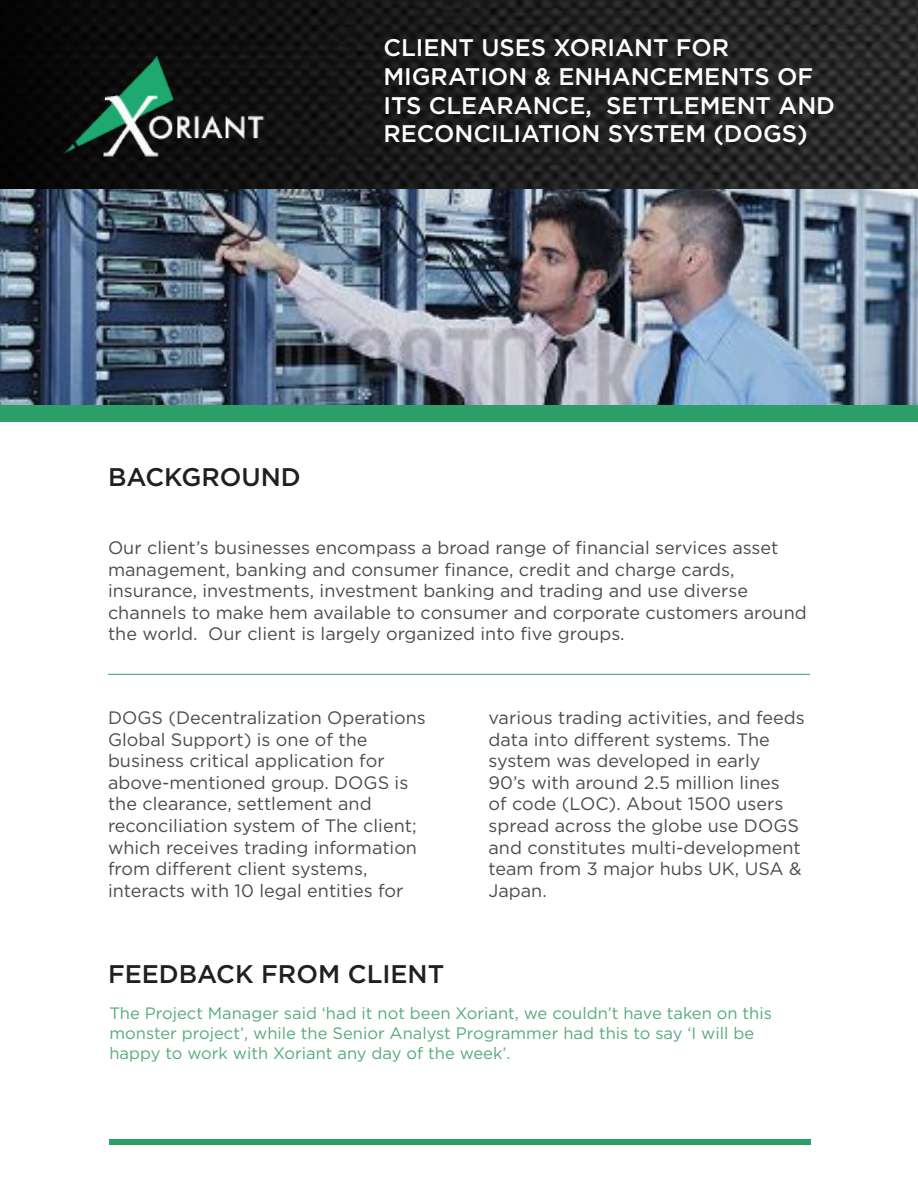
<style>
.page{position:relative;width:918px;height:1188px;background:#fff}
.page>*{position:absolute;margin:0;border:0;box-sizing:border-box;transform-origin:0 0}
.t1{font:500 25.5px "Gotham";color:#231f20}
.t2{font:500 24px/28.8px "Gotham";color:#fff}
.t3{font:18px/21.6px "Gotham";color:#4b4c4d}
.t4{font:16.5px/19.8px "Gotham";color:#56ab7c}
</style>
<div class="page">
<div style="left:0;top:0;width:918px;height:421px;background:#2da06a"></div>
<img style="left:0;top:189px;width:918px;height:216px">
<div style="left:110px;top:1139px;width:701px;height:5px;background:#2da06a"></div>
<hr style="left:108px;top:674px;width:702px;height:1px;background:#2da06a">
<img style="left:0;top:0;width:918px;height:189px">
<img style="left:62px;top:55px;width:204px;height:102px">
<p class="t2" style="left:383px;top:33px;width:453px">CLIENT USES XORIANT FOR<br>MIGRATION &amp; ENHANCEMENTS OF<br>ITS CLEARANCE, SETTLEMENT AND<br>RECONCILIATION SYSTEM (DOGS)</p>
<p class="t1" style="left:108px;top:460px;width:194px">BACKGROUND</p>
<p class="t3" style="left:108px;top:536px;width:672px">Our client’s businesses encompass a broad range of financial services asset</p>
<p class="t3" style="left:108px;top:558px;width:700px">management, banking and consumer finance, credit and charge cards, insurance, investments, investment banking and trading and use diverse channels to make hem available to consumer and corporate customers around the world. Our client is largely organized into five groups.</p>
<p class="t3" style="left:108px;top:706px;width:319px">DOGS (Decentralization Operations<br>Global Support) is one of the business critical application for above-mentioned group. DOGS is the clearance, settlement and</p>
<p class="t3" style="left:108px;top:814px;width:311px">reconciliation system of The client; which receives trading information from different client systems, interacts with 10 legal entities for</p>
<p class="t3" style="left:489px;top:706px;width:318px">various trading activities, and feeds data into different systems. The system was developed in early</p>
<p class="t3" style="left:489px;top:771px;width:315px">90’s with around 2.5 million lines of code (LOC). About 1500 users spread across the globe use DOGS and constitutes multi-development team from 3 major hubs UK, USA &amp;<br>Japan.</p>
<p class="t1" style="left:108px;top:957px;width:338px">FEEDBACK FROM CLIENT</p>
<p class="t4" style="left:110px;top:1003px;width:664px">The Project Manager said ‘had it not been Xoriant, we couldn’t have taken on this monster project’, while the Senior Analyst Programmer had this to say ‘I will be</p>
<p class="t4" style="left:110px;top:1043px;width:403px">happy to work with Xoriant any day of the week’.</p>
</div>
